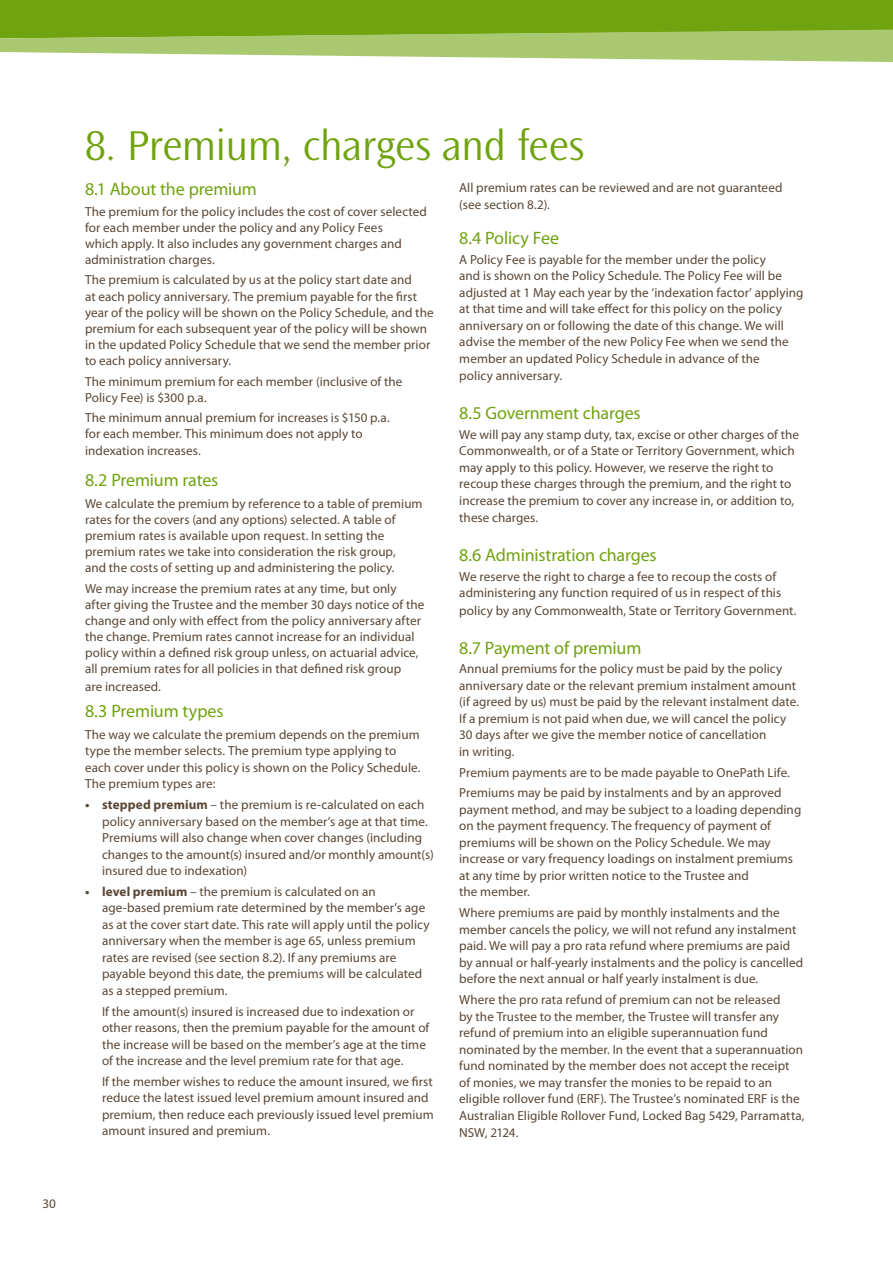
<style>
.page{position:relative;width:893px;height:1263px;background:#fff}
.page>*{position:absolute;margin:0;border:0;box-sizing:border-box;transform-origin:0 0}
.t1{font:300 43.5px "Ocean Sans";letter-spacing:-.015em;color:#70a310}
.t2{font:18px "Myriad Pro";letter-spacing:-.01em;color:#70a310}
.t3{font:13.2px/16.5px "Myriad Pro";letter-spacing:.005em;color:#5a4736}
.s1{font-weight:700}
</style>
<div class="page">
<svg style="left:0;top:0;width:893px;height:62px;background:#90b846"></svg>
<p class="t3" style="left:43px;top:1195px;width:15px">30</p>
<h1 class="t1" style="left:85px;top:122px;width:501px">8. Premium, charges and fees</h1>
<h2 class="t2" style="left:85px;top:178px;width:173px">8.1 About the premium</h2>
<p class="t3" style="left:85px;top:203px;width:343px">The premium for the policy includes the cost of cover selected for each member under the policy and any Policy Fees<br>which apply. It also includes any government charges and administration charges.</p>
<p class="t3" style="left:85px;top:272px;width:350px">The premium is calculated by us at the policy start date and<br>at each policy anniversary. The premium payable for the first year of the policy will be shown on the Policy Schedule, and the premium for each subsequent year of the policy will be shown in the updated Policy Schedule that we send the member prior to each policy anniversary.</p>
<p class="t3" style="left:85px;top:373px;width:319px">The minimum premium for each member (inclusive of the<br>Policy Fee) is $300 p.a.</p>
<p class="t3" style="left:85px;top:409px;width:306px">The minimum annual premium for increases is $150 p.a. for each member. This minimum does not apply to indexation increases.</p>
<h2 class="t2" style="left:85px;top:469px;width:133px">8.2 Premium rates</h2>
<p class="t3" style="left:85px;top:495px;width:339px">We calculate the premium by reference to a table of premium rates for the covers (and any options) selected. A table of premium rates is available upon request. In setting the premium rates we take into consideration the risk group,<br>and the costs of setting up and administering the policy.</p>
<p class="t3" style="left:85px;top:580px;width:341px">We may increase the premium rates at any time, but only after giving the Trustee and the member 30 days notice of the change and only with effect from the policy anniversary after the change. Premium rates cannot increase for an individual policy within a defined risk group unless, on actuarial advice, all premium rates for all policies in that defined risk group<br>are increased.</p>
<h2 class="t2" style="left:85px;top:700px;width:139px">8.3 Premium types</h2>
<p class="t3" style="left:85px;top:726px;width:337px">The way we calculate the premium depends on the premium type the member selects. The premium type applying to each cover under this policy is shown on the Policy Schedule.<br>The premium types are:</p>
<p class="t3" style="left:102px;top:796px;width:333px;text-indent:-17px"><span class="s1">• stepped premium</span> – the premium is re-calculated on each policy anniversary based on the member’s age at that time.<br>Premiums will also change when cover changes (including changes to the amount(s) insured and/or monthly amount(s) insured due to indexation)</p>
<p class="t3" style="left:102px;top:883px;width:329px;text-indent:-17px"><span class="s1">• level premium</span> – the premium is calculated on an age-based premium rate determined by the member’s age as at the cover start date. This rate will apply until the policy anniversary when the member is age 65, unless premium rates are revised (see section 8.2). If any premiums are payable beyond this date, the premiums will be calculated as a stepped premium.</p>
<p class="t3" style="left:102px;top:1003px;width:329px">If the amount(s) insured is increased due to indexation or other reasons, then the premium payable for the amount of the increase will be based on the member’s age at the time of the increase and the level premium rate for that age.</p>
<p class="t3" style="left:102px;top:1073px;width:333px">If the member wishes to reduce the amount insured, we first reduce the latest issued level premium amount insured and premium, then reduce each previously issued level premium amount insured and premium.</p>
<p class="t3" style="left:459px;top:178px;width:325px;line-height:17.2px">All premium rates can be reviewed and are not guaranteed (see section 8.2).</p>
<h2 class="t2" style="left:459px;top:227px;width:101px">8.4 Policy Fee</h2>
<p class="t3" style="left:459px;top:251px;width:346px">A Policy Fee is payable for the member under the policy<br>and is shown on the Policy Schedule. The Policy Fee will be adjusted at 1 May each year by the ‘indexation factor’ applying at that time and will take effect for this policy on the policy anniversary on or following the date of this change. We will advise the member of the new Policy Fee when we send the member an updated Policy Schedule in advance of the<br>policy anniversary.</p>
<h2 class="t2" style="left:459px;top:402px;width:182px">8.5 Government charges</h2>
<p class="t3" style="left:459px;top:426px;width:341px">We will pay any stamp duty, tax, excise or other charges of the Commonwealth, or of a State or Territory Government, which may apply to this policy. However, we reserve the right to recoup these charges through the premium, and the right to increase the premium to cover any increase in, or addition to, these charges.</p>
<h2 class="t2" style="left:459px;top:544px;width:198px">8.6 Administration charges</h2>
<p class="t3" style="left:459px;top:568px;width:339px">We reserve the right to charge a fee to recoup the costs of administering any function required of us in respect of this policy by any Commonwealth, State or Territory Government.</p>
<h2 class="t2" style="left:459px;top:637px;width:184px">8.7 Payment of premium</h2>
<p class="t3" style="left:459px;top:661px;width:341px">Annual premiums for the policy must be paid by the policy anniversary date or the relevant premium instalment amount (if agreed by us) must be paid by the relevant instalment date.<br>If a premium is not paid when due, we will cancel the policy 30 days after we give the member notice of cancellation<br>in writing.</p>
<p class="t3" style="left:459px;top:762px;width:332px;line-height:20.7px">Premium payments are to be made payable to OnePath Life.<br>Premiums may be paid by instalments and by an approved</p>
<p class="t3" style="left:459px;top:801px;width:344px">payment method, and may be subject to a loading depending on the payment frequency. The frequency of payment of premiums will be shown on the Policy Schedule. We may increase or vary frequency loadings on instalment premiums at any time by prior written notice to the Trustee and<br>the member.</p>
<p class="t3" style="left:459px;top:904px;width:346px">Where premiums are paid by monthly instalments and the member cancels the policy, we will not refund any instalment paid. We will pay a pro rata refund where premiums are paid by annual or half-yearly instalments and the policy is cancelled before the next annual or half yearly instalment is due.</p>
<p class="t3" style="left:459px;top:991px;width:347px">Where the pro rata refund of premium can not be released<br>by the Trustee to the member, the Trustee will transfer any refund of premium into an eligible superannuation fund nominated by the member. In the event that a superannuation fund nominated by the member does not accept the receipt<br>of monies, we may transfer the monies to be repaid to an eligible rollover fund (ERF). The Trustee’s nominated ERF is the Australian Eligible Rollover Fund, Locked Bag 5429, Parramatta, NSW, 2124.</p>
</div>
